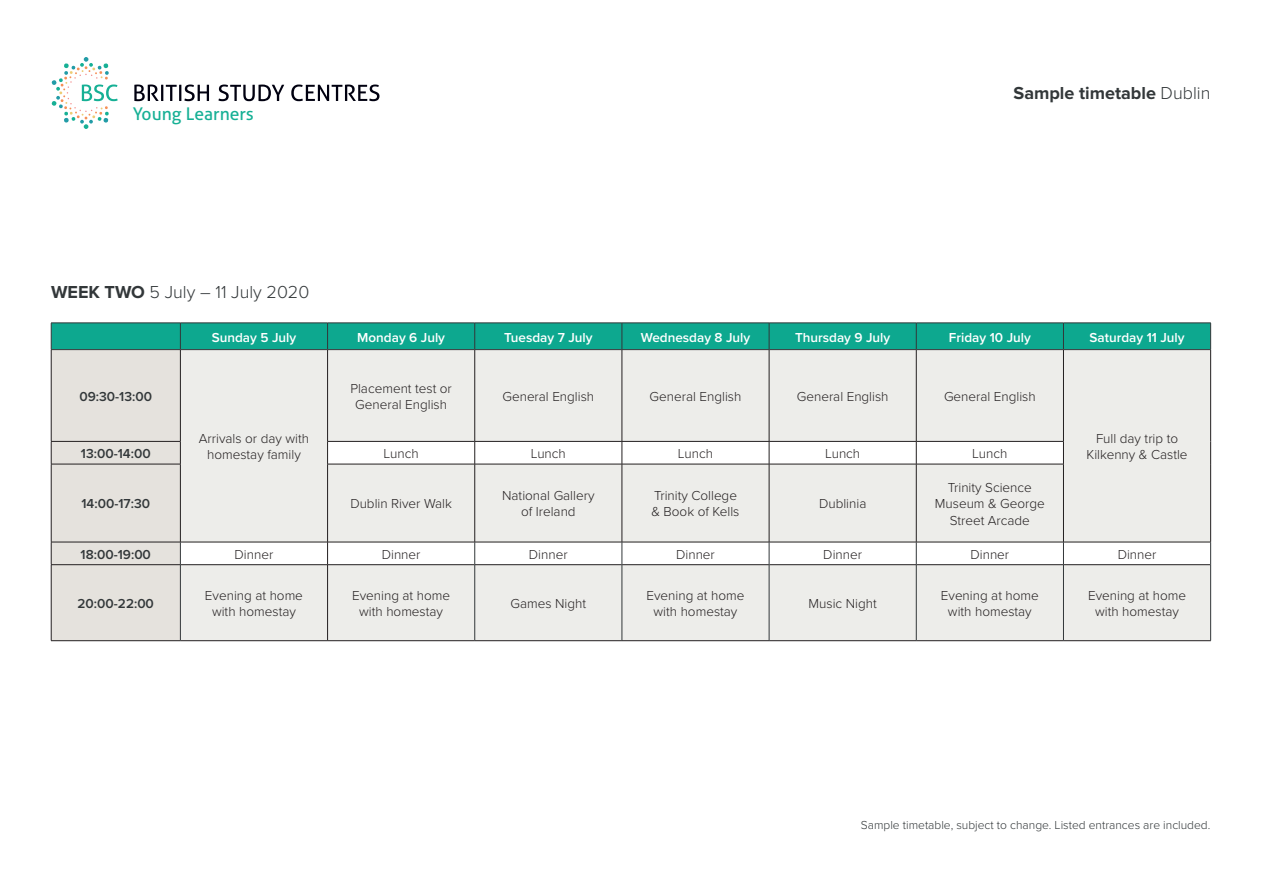
<style>
.page{position:relative;width:1263px;height:893px;background:#fff}
.page>*{position:absolute;margin:0;border:0;box-sizing:border-box;transform-origin:0 0}
.t1{font:300 18px "Proxima Nova";color:#323739}
.t2{font:700 18px "Proxima Nova";color:#323739}
.t3{font:17.55px "Aller";color:#16b095}
.t4{font:300 13.5px/16.2px "Proxima Nova";color:#231f20;text-align:center}
.t5{font:600 13.5px "Proxima Nova";color:#fff}
.t6{font:600 13.5px "Proxima Nova";color:#323739}
.t7{font:300 12px "Proxima Nova";color:#323739}
.s1{font-weight:700}
.s2{font-weight:300}
</style>
<div class="page">
<svg style="left:134px;top:85px;width:75px;height:16px"></svg>
<svg style="left:218px;top:85px;width:66px;height:16px"></svg>
<svg style="left:291px;top:85px;width:88px;height:16px"></svg>
<svg style="left:51px;top:57px;width:67px;height:72px"></svg>
<svg style="left:51px;top:323px;width:1160px;height:318px;background:#d7e3df"></svg>
<hr style="left:180px;top:565px;width:1px;height:75px;background:#323739">
<hr style="left:474px;top:565px;width:1px;height:75px;background:#323739">
<hr style="left:622px;top:565px;width:1px;height:75px;background:#323739">
<hr style="left:769px;top:565px;width:1px;height:75px;background:#323739">
<hr style="left:916px;top:565px;width:1px;height:75px;background:#323739">
<hr style="left:1063px;top:565px;width:1px;height:75px;background:#323739">
<hr style="left:1210px;top:565px;width:1px;height:75px;background:#323739">
<hr style="left:51px;top:349px;width:129px;height:1px;background:#323739">
<hr style="left:180px;top:349px;width:148px;height:1px;background:#323739">
<hr style="left:328px;top:349px;width:147px;height:1px;background:#323739">
<hr style="left:475px;top:349px;width:147px;height:1px;background:#323739">
<hr style="left:622px;top:349px;width:147px;height:1px;background:#323739">
<hr style="left:769px;top:349px;width:147px;height:1px;background:#323739">
<hr style="left:916px;top:349px;width:147px;height:1px;background:#323739">
<hr style="left:1063px;top:349px;width:148px;height:1px;background:#323739">
<p class="t3" style="left:133px;top:104px;width:123px">Young Learners</p>
<p class="t1" style="left:51px;top:279px;width:260px"><span class="s1">WEEK TWO</span> 5 July – 11 July 2020</p>
<h1 class="t2" style="left:1013px;top:83px;width:198px">Sample timetable <span class="s2">Dublin</span></h1>
<p class="t6" style="left:79px;top:386px;width:74px">09:30-13:00</p>
<p class="t5" style="left:212px;top:327px;width:86px">Sunday 5 July</p>
<p class="t5" style="left:357px;top:327px;width:89px">Monday 6 July</p>
<p class="t5" style="left:504px;top:327px;width:90px">Tuesday 7 July</p>
<p class="t5" style="left:641px;top:327px;width:111px">Wednesday 8 July</p>
<p class="t5" style="left:795px;top:327px;width:97px">Thursday 9 July</p>
<p class="t5" style="left:949px;top:327px;width:83px">Friday 10 July</p>
<p class="t5" style="left:1089px;top:327px;width:97px">Saturday 11 July</p>
<p class="t4" style="left:350px;top:379px;width:103px">Placement test or</p>
<p class="t4" style="left:355px;top:396px;width:93px">General English</p>
<p class="t4" style="left:502px;top:387px;width:93px">General English</p>
<p class="t4" style="left:650px;top:387px;width:93px">General English</p>
<p class="t4" style="left:797px;top:387px;width:93px">General English</p>
<p class="t4" style="left:944px;top:387px;width:93px">General English</p>
<p class="t4" style="left:199px;top:430px;width:112px">Arrivals or day with homestay family</p>
<p class="t4" style="left:1096px;top:430px;width:84px">Full day trip to</p>
<p class="t6" style="left:81px;top:443px;width:71px">13:00-14:00</p>
<p class="t4" style="left:384px;top:445px;width:37px">Lunch</p>
<p class="t4" style="left:531px;top:445px;width:37px">Lunch</p>
<p class="t4" style="left:678px;top:445px;width:37px">Lunch</p>
<p class="t4" style="left:825px;top:445px;width:37px">Lunch</p>
<p class="t4" style="left:972px;top:445px;width:37px">Lunch</p>
<p class="t4" style="left:1086px;top:446px;width:103px">Kilkenny &amp; Castle</p>
<p class="t6" style="left:81px;top:494px;width:70px">14:00-17:30</p>
<p class="t4" style="left:350px;top:495px;width:103px">Dublin River Walk</p>
<p class="t4" style="left:502px;top:487px;width:94px">National Gallery of Ireland</p>
<p class="t4" style="left:651px;top:487px;width:89px;text-align:left">Trinity College &amp; Book of Kells</p>
<p class="t4" style="left:819px;top:495px;width:49px">Dublinia</p>
<p class="t4" style="left:935px;top:479px;width:111px">Trinity Science<br>Museum &amp; George<br>Street Arcade</p>
<p class="t6" style="left:81px;top:544px;width:72px">18:00-19:00</p>
<p class="t4" style="left:235px;top:545px;width:40px">Dinner</p>
<p class="t4" style="left:382px;top:545px;width:40px">Dinner</p>
<p class="t4" style="left:529px;top:545px;width:40px">Dinner</p>
<p class="t4" style="left:676px;top:545px;width:40px">Dinner</p>
<p class="t4" style="left:823px;top:545px;width:40px">Dinner</p>
<p class="t4" style="left:970px;top:545px;width:40px">Dinner</p>
<p class="t4" style="left:1118px;top:545px;width:40px">Dinner</p>
<p class="t6" style="left:78px;top:593px;width:78px">20:00-22:00</p>
<p class="t4" style="left:205px;top:587px;width:99px">Evening at home</p>
<p class="t4" style="left:212px;top:603px;width:85px">with homestay</p>
<p class="t4" style="left:352px;top:587px;width:99px">Evening at home</p>
<p class="t4" style="left:359px;top:603px;width:85px">with homestay</p>
<p class="t4" style="left:510px;top:595px;width:77px">Games Night</p>
<p class="t4" style="left:646px;top:587px;width:99px">Evening at home</p>
<p class="t4" style="left:654px;top:603px;width:85px">with homestay</p>
<p class="t4" style="left:808px;top:595px;width:70px">Music Night</p>
<p class="t4" style="left:941px;top:587px;width:99px">Evening at home</p>
<p class="t4" style="left:948px;top:603px;width:85px">with homestay</p>
<p class="t4" style="left:1088px;top:587px;width:99px">Evening at home</p>
<p class="t4" style="left:1095px;top:603px;width:85px">with homestay</p>
<p class="t7" style="left:861px;top:816px;width:351px">Sample timetable, subject to change. Listed entrances are included.</p>
</div>
